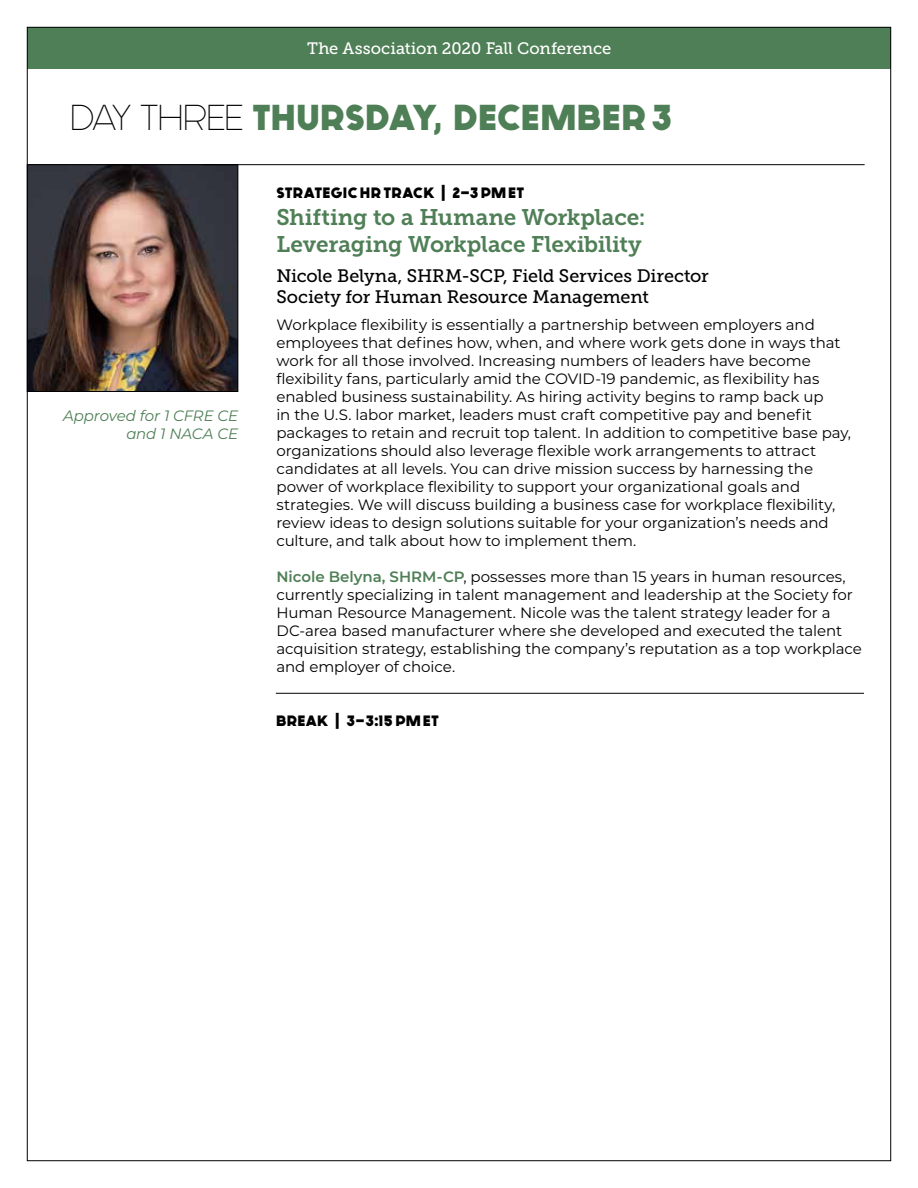
<style>
.page{position:relative;width:918px;height:1188px;background:#fff}
.page>*{position:absolute;margin:0;border:0;box-sizing:border-box;transform-origin:0 0}
.t1{font:700 36px "Generica";letter-spacing:.025em;color:#4f7f56}
.t2{font:22.5px/27px "Museo Slab 700";letter-spacing:-.01em;color:#4f7f56}
.t3{font:18px/21.6px "Museo Slab 500";letter-spacing:-.005em;color:#000}
.t4{font:16.5px "Museo Slab 500";letter-spacing:-.005em;color:#fff}
.t5{font:15px/18px "Montserrat";letter-spacing:-.005em;color:#000}
.t6{font:700 15px "Generica";letter-spacing:.03em;color:#000}
.t7{font:italic 15px/18px "Montserrat";letter-spacing:-.01em;color:#4f7f56;text-align:right}
.s1{font-weight:400;color:#000}
.s2{font-weight:600;color:#4f7f56}
</style>
<div class="page">
<div style="left:27px;top:27px;width:864px;height:41px;background:#4f7f56"></div>
<hr style="left:276px;top:693px;width:588px;height:1px;background:#000">
<img style="left:29px;top:166px;width:207px;height:224px">
<div style="left:27px;top:164px;width:211px;height:228px;border:1px solid #000"></div>
<hr style="left:202px;top:164px;width:663px;height:1px;background:#000">
<p class="t4" style="left:307px;top:39px;width:306px">The Association 2020 Fall Conference</p>
<h1 class="t1" style="left:71px;top:95px;width:602px"><span class="s1">DAY THREE</span> THURSDAY, DECEMBER 3</h1>
<p class="t7" style="left:63px;top:406px;width:176px">Approved for 1 CFRE CE and 1 NACA CE</p>
<p class="t6" style="left:276px;top:184px;width:249px">STRATEGIC HR TRACK | 2-3 PM ET</p>
<h2 class="t2" style="left:276px;top:204px;width:371px">Shifting to a Humane Workplace:<br>Leveraging Workplace Flexibility</h2>
<p class="t3" style="left:276px;top:265px;width:434px">Nicole Belyna, SHRM-SCP, Field Services Director<br>Society for Human Resource Management</p>
<p class="t5" style="left:276px;top:315px;width:576px">Workplace flexibility is essentially a partnership between employers and employees that defines how, when, and where work gets done in ways that work for all those involved. Increasing numbers of leaders have become flexibility fans, particularly amid the COVID-19 pandemic, as flexibility has enabled business sustainability. As hiring activity begins to ramp back up<br>in the U.S. labor market, leaders must craft competitive pay and benefit packages to retain and recruit top talent. In addition to competitive base pay, organizations should also leverage flexible work arrangements to attract candidates at all levels. You can drive mission success by harnessing the power of workplace flexibility to support your organizational goals and strategies. We will discuss building a business case for workplace flexibility, review ideas to design solutions suitable for your organization’s needs and culture, and talk about how to implement them.</p>
<p class="t5" style="left:276px;top:567px;width:587px"><span class="s2">Nicole Belyna, SHRM-CP</span>, possesses more than 15 years in human resources, currently specializing in talent management and leadership at the Society for Human Resource Management. Nicole was the talent strategy leader for a DC-area based manufacturer where she developed and executed the talent acquisition strategy, establishing the company’s reputation as a top workplace and employer of choice.</p>
<p class="t6" style="left:276px;top:711px;width:164px">BREAK | 3–3:15 PM ET</p>
</div>
